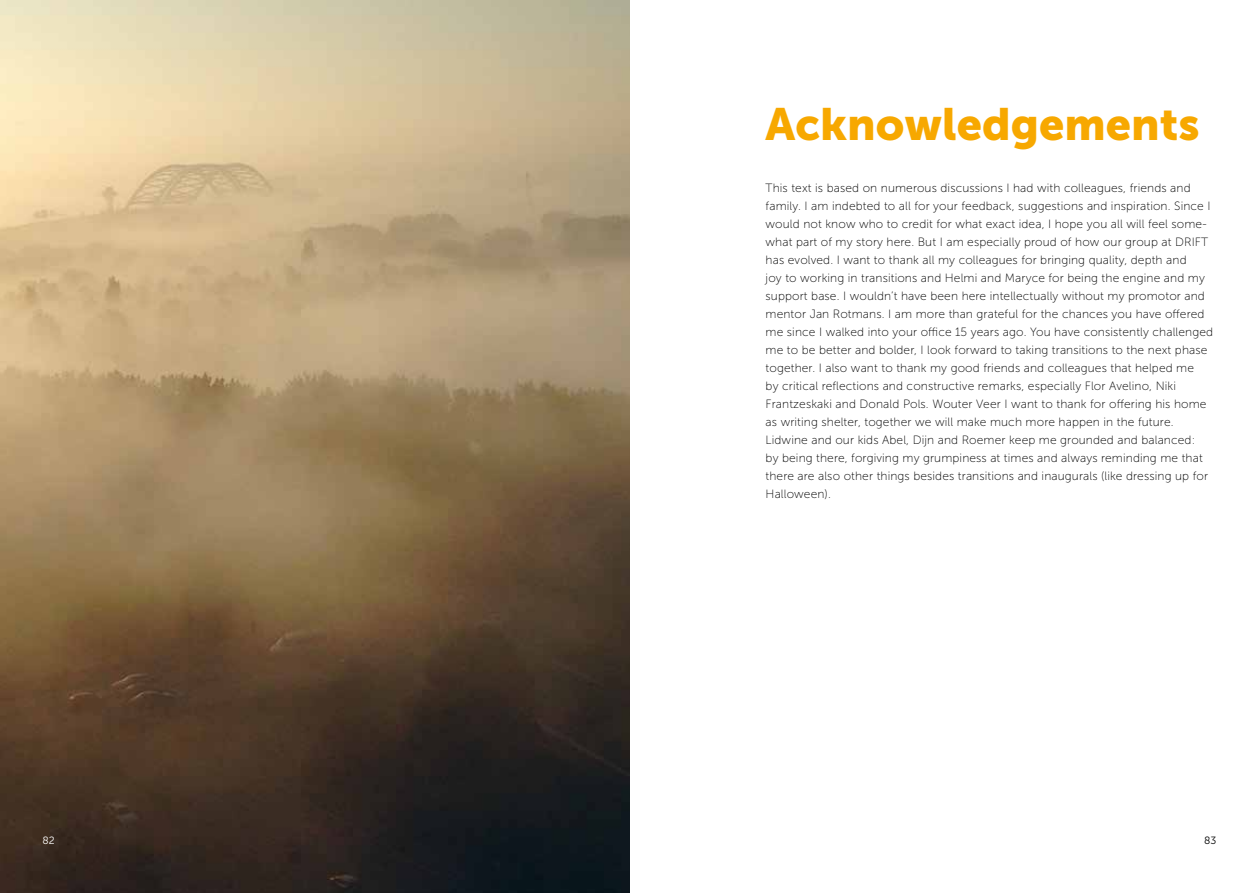
<style>
.page{position:relative;width:1259px;height:893px;background:#fff}
.page>*{position:absolute;margin:0;border:0;box-sizing:border-box;transform-origin:0 0}
.t1{font:45px "Museo Sans 900";color:#f7a800}
.t2{font:12px/18px "Museo Sans 100";letter-spacing:.01em;color:#000}
.t3{font:10.5px "Museo Sans 300";color:#fff}
.t4{font:10.5px "Museo Sans 300";color:#000}
</style>
<div class="page">
<img style="left:0;top:0;width:629px;height:893px">
<h1 class="t1" style="left:765px;top:99px;width:435px">Acknowledgements</h1>
<p class="t2" style="left:765px;top:179px;width:449px">This text is based on numerous discussions I had with colleagues, friends and family. I am indebted to all for your feedback, suggestions and inspiration. Since I would not know who to credit for what exact idea, I hope you all will feel some&shy;what part of my story here. But I am especially proud of how our group at DRIFT has evolved. I want to thank all my colleagues for bringing quality, depth and<br>joy to working in transitions and Helmi and Maryce for being the engine and my support base. I wouldn’t have been here intellectually without my promotor and mentor Jan Rotmans. I am more than grateful for the chances you have offered me since I walked into your office 15 years ago. You have consistently challenged me to be better and bolder, I look forward to taking transitions to the next phase together. I also want to thank my good friends and colleagues that helped me<br>by critical reflections and constructive remarks, especially Flor Avelino, Niki Frantzeskaki and Donald Pols. Wouter Veer I want to thank for offering his home as writing shelter, together we will make much more happen in the future.<br>Lidwine and our kids Abel, Dijn and Roemer keep me grounded and balanced:<br>by being there, forgiving my grumpiness at times and always reminding me that there are also other things besides transitions and inaugurals (like dressing up for Halloween).</p>
<p class="t3" style="left:43px;top:834px;width:14px">82</p>
<p class="t4" style="left:1204px;top:834px;width:14px">83</p>
</div>
